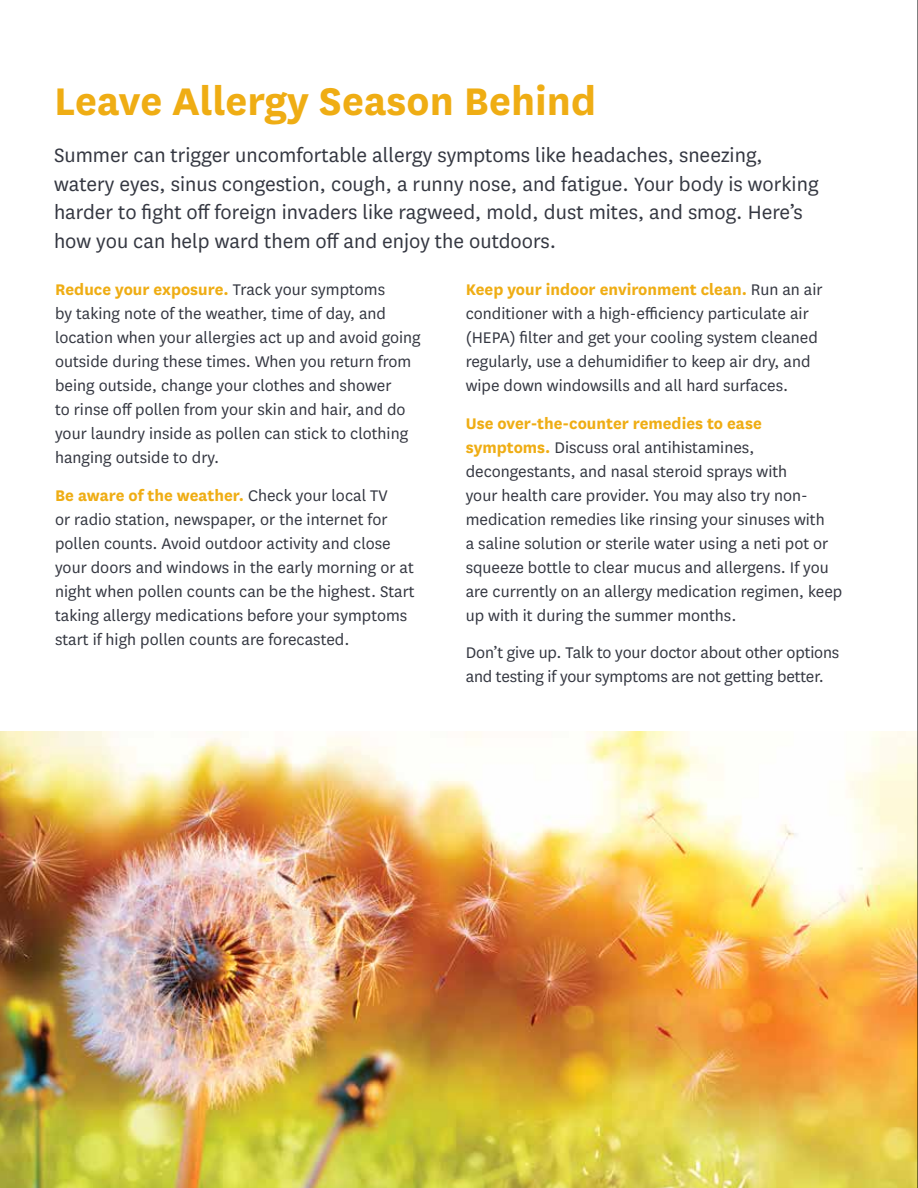
<style>
.page{position:relative;width:918px;height:1188px;background:#fff}
.page>*{position:absolute;margin:0;border:0;box-sizing:border-box;transform-origin:0 0}
.t1{font:700 45px "National";color:#efad14}
.t2{font:22.5px/28.5px "National";color:#343741}
.t3{font:18px/24px "National";color:#343741}
.s1{font-weight:700;color:#efad14}
</style>
<div class="page">
<img style="left:0;top:731px;width:917px;height:457px">
<hr style="left:917px;top:0;width:1px;height:1188px;background:#000">
<h1 class="t1" style="left:54px;top:69px;width:544px">Leave Allergy Season Behind</h1>
<p class="t2" style="left:54px;top:140px;width:766px">Summer can trigger uncomfortable allergy symptoms like headaches, sneezing, watery eyes, sinus congestion, cough, a runny nose, and fatigue. Your body is working harder to fight off foreign invaders like ragweed, mold, dust mites, and smog. Here’s how you can help ward them off and enjoy the outdoors.</p>
<p class="t3" style="left:55px;top:277px;width:367px"><span class="s1">Reduce your exposure.</span> Track your symptoms<br>by taking note of the weather, time of day, and location when your allergies act up and avoid going outside during these times. When you return from being outside, change your clothes and shower<br>to rinse off pollen from your skin and hair, and do your laundry inside as pollen can stick to clothing hanging outside to dry.</p>
<p class="t3" style="left:55px;top:482px;width:361px"><span class="s1">Be aware of the weather.</span> Check your local TV<br>or radio station, newspaper, or the internet for pollen counts. Avoid outdoor activity and close your doors and windows in the early morning or at night when pollen counts can be the highest. Start taking allergy medications before your symptoms start if high pollen counts are forecasted.</p>
<p class="t3" style="left:466px;top:277px;width:358px"><span class="s1">Keep your indoor environment clean.</span> Run an air conditioner with a high-efficiency particulate air (HEPA) filter and get your cooling system cleaned regularly, use a dehumidifier to keep air dry, and wipe down windowsills and all hard surfaces.</p>
<p class="t3" style="left:466px;top:411px;width:378px"><span class="s1">Use over-the-counter remedies to ease symptoms.</span> Discuss oral antihistamines, decongestants, and nasal steroid sprays with<br>your health care provider. You may also try non&shy;medication remedies like rinsing your sinuses with<br>a saline solution or sterile water using a neti pot or squeeze bottle to clear mucus and allergens. If you are currently on an allergy medication regimen, keep up with it during the summer months.</p>
<p class="t3" style="left:466px;top:640px;width:375px">Don’t give up. Talk to your doctor about other options and testing if your symptoms are not getting better.</p>
</div>
